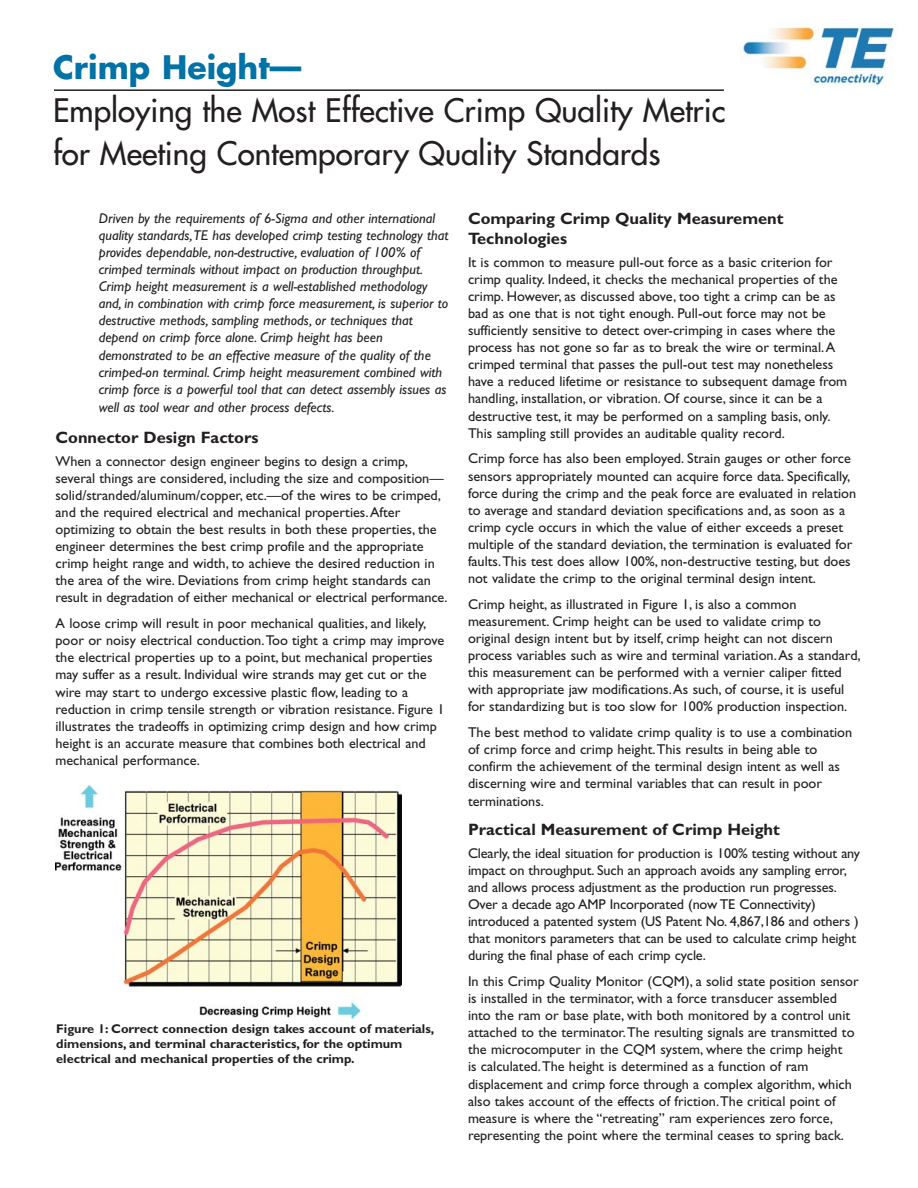
<style>
.page{position:relative;width:918px;height:1188px;background:#fff}
.page>*{position:absolute;margin:0;border:0;box-sizing:border-box;transform-origin:0 0}
.t1{font:31.5px/42.9px "Futura";color:#231f20}
.t2{font:700 31.5px "Futura";color:#0072a6}
.t3{font:700 16.5px/19.8px "Gill Sans";color:#231f20}
.t4{font:14.25px/17.1px "Gill Sans";color:#231f20}
.t5{font:italic 14.25px/17.1px "Gill Sans";color:#231f20}
.t6{font:700 12.75px/15px "Gill Sans";color:#231f20}
</style>
<div class="page">
<hr style="left:54px;top:89px;width:670px;height:2px;background:#231f20">
<img style="left:56px;top:786px;width:345px;height:233px">
<img style="left:742px;top:26px;width:152px;height:61px">
<h1 class="t2" style="left:53px;top:53px;width:250px">Crimp Height—</h1>
<h1 class="t1" style="left:53px;top:91px;width:674px">Employing the Most Effective Crimp Quality Metric for Meeting Contemporary Quality Standards</h1>
<p class="t5" style="left:99px;top:211px;width:351px">Driven by the requirements of 6-Sigma and other international quality standards,TE has developed crimp testing technology that provides dependable, non-destructive, evaluation of 100% of crimped terminals without impact on production throughput.<br>Crimp height measurement is a well-established methodology and, in combination with crimp force measurement, is superior to destructive methods, sampling methods, or techniques that depend on crimp force alone. Crimp height has been demonstrated to be an effective measure of the quality of the crimped-on terminal. Crimp height measurement combined with crimp force is a powerful tool that can detect assembly issues as</p>
<p class="t5" style="left:99px;top:401px;width:237px">well as tool wear and other process defects.</p>
<p class="t3" style="left:56px;top:429px;width:205px">Connector Design Factors</p>
<p class="t4" style="left:56px;top:454px;width:394px">When a connector design engineer begins to design a crimp, several things are considered, including the size and composition— solid/stranded/aluminum/copper, etc.—of the wires to be crimped, and the required electrical and mechanical properties. After optimizing to obtain the best results in both these properties, the engineer determines the best crimp profile and the appropriate crimp height range and width, to achieve the desired reduction in the area of the wire. Deviations from crimp height standards can result in degradation of either mechanical or electrical performance.</p>
<p class="t4" style="left:56px;top:616px;width:391px">A loose crimp will result in poor mechanical qualities, and likely, poor or noisy electrical conduction. Too tight a crimp may improve the electrical properties up to a point, but mechanical properties may suffer as a result. Individual wire strands may get cut or the wire may start to undergo excessive plastic flow, leading to a reduction in crimp tensile strength or vibration resistance. Figure 1 illustrates the tradeoffs in optimizing crimp design and how crimp height is an accurate measure that combines both electrical and mechanical performance.</p>
<p class="t3" style="left:468px;top:211px;width:317px">Comparing Crimp Quality Measurement<br>Technologies</p>
<p class="t4" style="left:468px;top:255px;width:381px">It is common to measure pull-out force as a basic criterion for crimp quality. Indeed, it checks the mechanical properties of the crimp. However, as discussed above, too tight a crimp can be as bad as one that is not tight enough. Pull-out force may not be sufficiently sensitive to detect over-crimping in cases where the process has not gone so far as to break the wire or terminal. A crimped terminal that passes the pull-out test may nonetheless have a reduced lifetime or resistance to subsequent damage from handling, installation, or vibration. Of course, since it can be a destructive test, it may be performed on a sampling basis, only.<br>This sampling still provides an auditable quality record.</p>
<p class="t4" style="left:468px;top:452px;width:390px">Crimp force has also been employed. Strain gauges or other force sensors appropriately mounted can acquire force data. Specifically, force during the crimp and the peak force are evaluated in relation to average and standard deviation specifications and, as soon as a crimp cycle occurs in which the value of either exceeds a preset multiple of the standard deviation, the termination is evaluated for faults. This test does allow 100%, non-destructive testing, but does not validate the crimp to the original terminal design intent.</p>
<p class="t4" style="left:468px;top:597px;width:394px">Crimp height, as illustrated in Figure 1, is also a common measurement. Crimp height can be used to validate crimp to original design intent but by itself, crimp height can not discern process variables such as wire and terminal variation. As a standard, this measurement can be performed with a vernier caliper fitted with appropriate jaw modifications. As such, of course, it is useful for standardizing but is too slow for 100% production inspection.</p>
<p class="t4" style="left:468px;top:725px;width:386px">The best method to validate crimp quality is to use a combination of crimp force and crimp height. This results in being able to confirm the achievement of the terminal design intent as well as discerning wire and terminal variables that can result in poor terminations.</p>
<p class="t3" style="left:468px;top:821px;width:313px">Practical Measurement of Crimp Height</p>
<p class="t4" style="left:468px;top:846px;width:394px">Clearly, the ideal situation for production is 100% testing without any impact on throughput. Such an approach avoids any sampling error, and allows process adjustment as the production run progresses.<br>Over a decade ago AMP Incorporated (now TE Connectivity) introduced a patented system (US Patent No. 4,867,186 and others ) that monitors parameters that can be used to calculate crimp height during the final phase of each crimp cycle.</p>
<p class="t4" style="left:468px;top:974px;width:392px">In this Crimp Quality Monitor (CQM), a solid state position sensor is installed in the terminator, with a force transducer assembled into the ram or base plate, with both monitored by a control unit attached to the terminator. The resulting signals are transmitted to the microcomputer in the CQM system, where the crimp height<br>is calculated. The height is determined as a function of ram displacement and crimp force through a complex algorithm, which also takes account of the effects of friction. The critical point of measure is where the “retreating” ram experiences zero force, representing the point where the terminal ceases to spring back.</p>
<p class="t6" style="left:56px;top:1023px;width:380px">Figure 1: Correct connection design takes account of materials, dimensions, and terminal characteristics, for the optimum electrical and mechanical properties of the crimp.</p>
</div>
